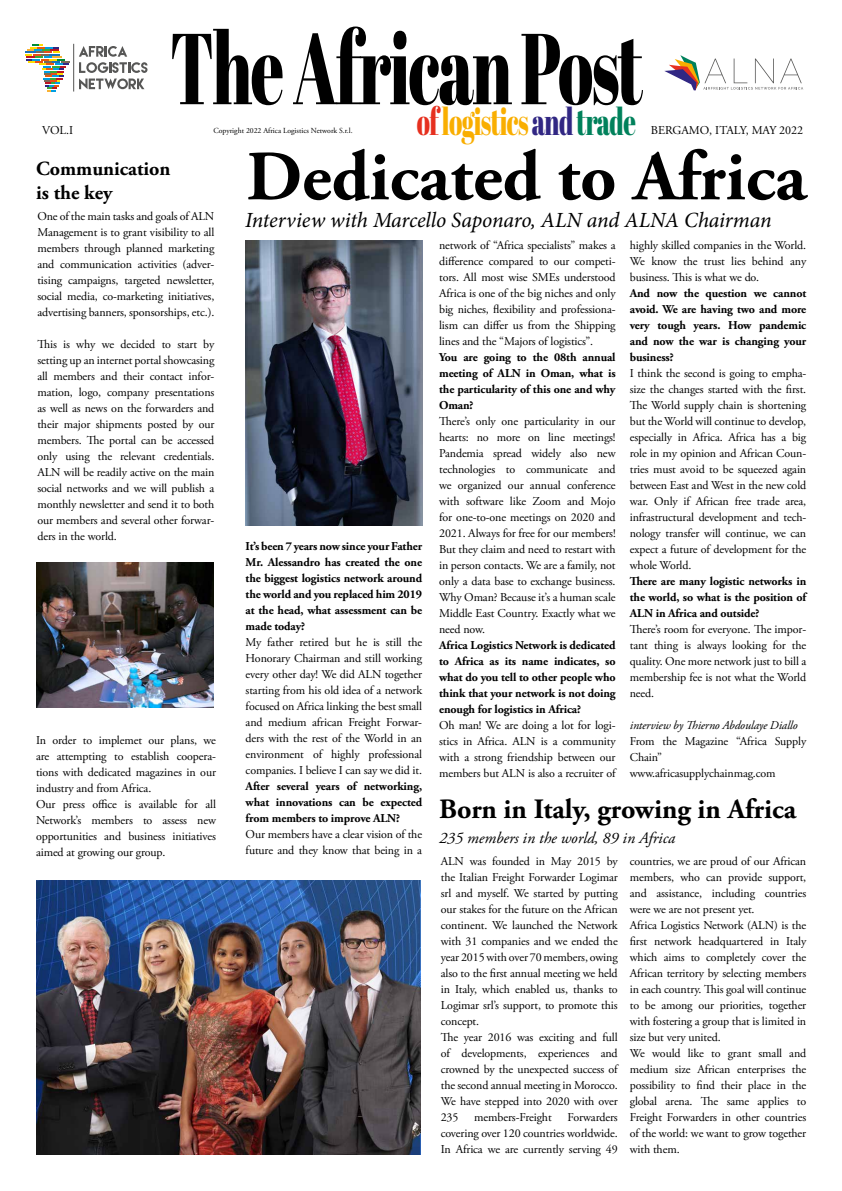
<style>
.page{position:relative;width:842px;height:1191px;background:#fff}
.page>*{position:absolute;margin:0;border:0;box-sizing:border-box;transform-origin:0 0}
.t1{font:100.5px "Abril Fatface";letter-spacing:-.025em;color:#000;scale:.64 1}
.t2{font:700 70.5px "Adobe Garamond Pro";color:#000}
.t3{font:37.9px "Abril Fatface";letter-spacing:-.025em;color:#f9ae00;scale:.64 1}
.t4{font:700 28px "Adobe Garamond Pro";color:#000}
.t5{font:italic 21.6px "Minion Pro";letter-spacing:-.005em;color:#000}
.t6{font:700 20px/24.3px "Adobe Garamond Pro";color:#000}
.t7{font:italic 16px "Adobe Garamond Pro";color:#000}
.t8{font:12px/16px "Adobe Garamond Pro";letter-spacing:-.01em;color:#000;text-align:justify}
.t9{font:700 12px/16px "Adobe Garamond Pro";letter-spacing:-.01em;color:#000;text-align:justify}
.t10{font:italic 12px "Adobe Garamond Pro";letter-spacing:-.01em;color:#000}
.t11{font:7.7px "Adobe Garamond Pro";color:#000}
.s1{color:#e6301f}
.s2{color:#312783}
.s3{color:#00815b}
</style>
<div class="page">
<img style="left:246px;top:240px;width:176px;height:285px">
<img style="left:36px;top:880px;width:385px;height:275px">
<img style="left:36px;top:563px;width:177px;height:144px">
<svg style="left:79px;top:46px;width:68px;height:27px"></svg>
<svg style="left:79px;top:79px;width:65px;height:10px"></svg>
<svg style="left:26px;top:44px;width:43px;height:48px"></svg>
<hr style="left:73px;top:44px;width:1px;height:48px;background:#575756">
<svg style="left:664px;top:55px;width:139px;height:35px"></svg>
<h1 class="t1" style="left:170px;top:-2px;width:741px">The African Post</h1>
<h3 class="t3" style="left:417px;top:95px;width:344px"><span class="s1">of</span> logistics <span class="s2">and</span> <span class="s3">trade</span></h3>
<p class="t8" style="left:42px;top:123px;width:33px">VOL.I</p>
<p class="t11" style="left:213px;top:125px;width:141px">Copyright 2022 Africa Logistics Network S.r.l.</p>
<p class="t8" style="left:651px;top:123px;width:154px">BERGAMO, ITALY, MAY 2022</p>
<h3 class="t6" style="left:36px;top:157px;width:136px">Communication is the key</h3>
<p class="t8" style="left:37px;top:208px;width:178px">One of the main tasks and goals of ALN Management is to grant visibility to all members through planned marketing and communication activities (adver&shy;tising campaigns, targeted newsletter, social media, co-marketing initiatives, advertising banners, sponsorships, etc.).</p>
<p class="t8" style="left:37px;top:336px;width:178px">This is why we decided to start by setting up an internet portal showcasing all members and their contact infor&shy;mation, logo, company presentations as well as news on the forwarders and their major shipments posted by our members. The portal can be accessed only using the relevant credentials.<br>ALN will be readily active on the main social networks and we will publish a monthly newsletter and send it to both our members and several other forwar&shy;ders in the world.</p>
<p class="t8" style="left:36px;top:732px;width:182px;text-align:left">In order to implemet our plans, we are attempting to establish coopera&shy;tions with dedicated magazines in our industry and from Africa.<br>Our press office is available for all Network’s members to assess new opportunities and business initiatives aimed at growing our group.</p>
<h2 class="t2" style="left:246px;top:136px;width:561px">Dedicated to Africa</h2>
<h3 class="t5" style="left:245px;top:205px;width:528px">Interview with Marcello Saponaro, ALN and ALNA Chairman</h3>
<p class="t8" style="left:439px;top:238px;width:178px">network of “Africa specialists” makes a difference compared to our competi&shy;tors. All most wise SMEs understood Africa is one of the big niches and only big niches, flexibility and professiona&shy;lism can differ us from the Shipping lines and the “Majors of logistics”.</p>
<p class="t9" style="left:439px;top:349px;width:178px">You are going to the 08th annual meeting of ALN in Oman, what is the particularity of this one and why Oman?</p>
<p class="t8" style="left:439px;top:414px;width:178px">There’s only one particularity in our hearts: no more on line meetings!<br>Pandemia spread widely also new technologies to communicate and we organized our annual conference with software like Zoom and Mojo for one-to-one meetings on 2020 and 2021. Always for free for our members!<br>But they claim and need to restart with in person contacts. We are a family, not only a data base to exchange business.<br>Why Oman? Because it’s a human scale Middle East Country. Exactly what we need now.</p>
<p class="t9" style="left:439px;top:637px;width:178px">Africa Logistics Network is dedicated to Africa as its name indicates, so what do you tell to other people who think that your network is not doing enough for logistics in Africa?</p>
<p class="t8" style="left:439px;top:718px;width:178px">Oh man! We are doing a lot for logi&shy;stics in Africa. ALN is a community with a strong friendship between our members but ALN is also a recruiter of</p>
<h3 class="t4" style="left:439px;top:793px;width:359px">Born in Italy, growing in Africa</h3>
<h3 class="t7" style="left:439px;top:828px;width:238px">235 members in the world, 89 in Africa</h3>
<p class="t8" style="left:630px;top:238px;width:178px">highly skilled companies in the World.<br>We know the trust lies behind any business. This is what we do.</p>
<p class="t9" style="left:630px;top:285px;width:178px">And now the question we cannot avoid. We are having two and more very tough years. How pandemic and now the war is changing your business?</p>
<p class="t8" style="left:630px;top:366px;width:178px">I think the second is going to empha&shy;size the changes started with the first.<br>The World supply chain is shortening but the World will continue to develop, especially in Africa. Africa has a big role in my opinion and African Coun&shy;tries must avoid to be squeezed again between East and West in the new cold war. Only if African free trade area, infrastructural development and tech&shy;nology transfer will continue, we can expect a future of development for the whole World.</p>
<p class="t9" style="left:630px;top:573px;width:178px">There are many logistic networks in the world, so what is the position of ALN in Africa and outside?</p>
<p class="t8" style="left:630px;top:622px;width:178px">There’s room for everyone. The impor&shy;tant thing is always looking for the quality. One more network just to bill a membership fee is not what the World need.</p>
<p class="t10" style="left:630px;top:718px;width:169px">interview by Thierno Abdoulaye Diallo</p>
<p class="t8" style="left:630px;top:734px;width:178px;text-align:left">From the Magazine “Africa Supply<br>Chain” www.africasupplychainmag.com</p>
<p class="t9" style="left:246px;top:538px;width:178px">It’s been 7 years now since your Father Mr. Alessandro has created the one the biggest logistics network around the world and you replaced him 2019 at the head, what assessment can be made today?</p>
<p class="t8" style="left:246px;top:634px;width:178px">My father retired but he is still the Honorary Chairman and still working every other day! We did ALN together starting from his old idea of a network focused on Africa linking the best small and medium african Freight Forwar&shy;ders with the rest of the World in an environment of highly professional companies. I believe I can say we did it.</p>
<p class="t9" style="left:246px;top:778px;width:178px">After several years of networking, what innovations can be expected from members to improve ALN?</p>
<p class="t8" style="left:246px;top:826px;width:178px">Our members have a clear vision of the future and they know that being in a</p>
<p class="t8" style="left:630px;top:853px;width:178px;text-align:left">countries, we are proud of our African members, who can provide support, and assistance, including countries were we are not present yet.<br>Africa Logistics Network (ALN) is the first network headquartered in Italy which aims to completely cover the African territory by selecting members in each country. This goal will continue to be among our priorities, together with fostering a group that is limited in size but very united.<br>We would like to grant small and medium size African enterprises the possibility to find their place in the global arena. The same applies to Freight Forwarders in other countries of the world: we want to grow together with them.</p>
<p class="t8" style="left:441px;top:853px;width:178px;text-align:left">ALN was founded in May 2015 by the Italian Freight Forwarder Logimar srl and myself. We started by putting our stakes for the future on the African continent. We launched the Network with 31 companies and we ended the year 2015 with over 70 members, owing also to the first annual meeting we held in Italy, which enabled us, thanks to<br>Logimar srl’s support, to promote this concept.<br>The year 2016 was exciting and full of developments, experiences and crowned by the unexpected success of the second annual meeting in Morocco.<br>We have stepped into 2020 with over<br>235</p>
<p class="t8" style="left:441px;top:1109px;width:178px;text-indent:127px">Forwarders covering over 120 countries worldwide.<br>In Africa we are currently serving 49</p>
<p class="t8" style="left:474px;top:1109px;width:79px">members-Freight</p>
</div>
